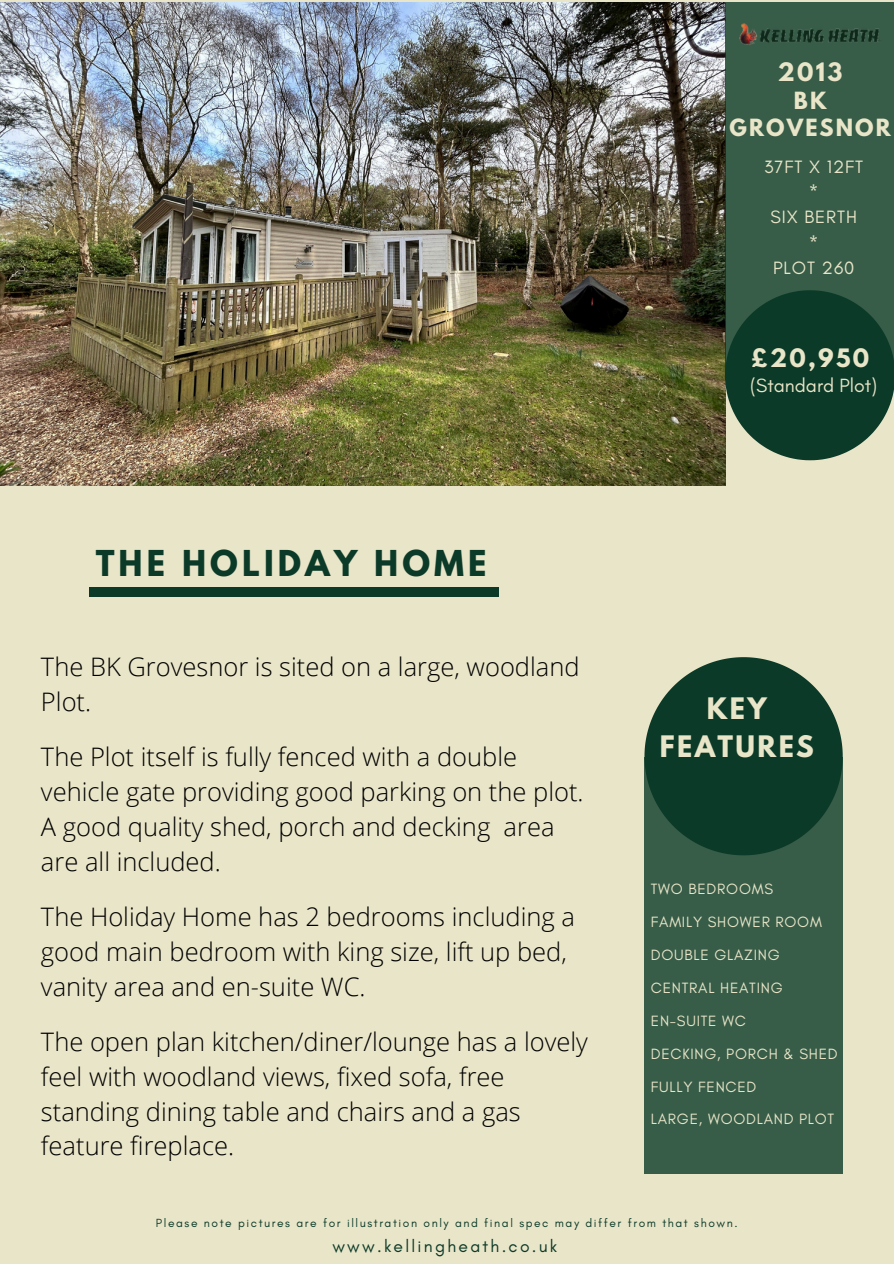
<style>
.page{position:relative;width:894px;height:1264px;background:#fff}
.page>*{position:absolute;margin:0;border:0;box-sizing:border-box;transform-origin:0 0}
.t1{font:700 31.65px "League Spartan";letter-spacing:.13em;color:#0b3a28}
.t2{font:700 26.25px/38.2px "League Spartan";letter-spacing:.09em;color:#e9e5c8;text-align:center}
.t3{font:300 25.5px/34.8px "Open Sans";color:#000}
.t4{font:700 22.5px "League Spartan";letter-spacing:.1em;color:#e9e5c8}
.t5{font:700 21px/27px "League Spartan";letter-spacing:.1em;color:#e9e5c8;text-align:center}
.t6{font:19.5px "Glacial Indifference";color:#e9e5c8}
.t7{font:18.15px/25.3px "Glacial Indifference";letter-spacing:.05em;color:#e9e5c8;text-align:center}
.t8{font:17.4px "Glacial Indifference";letter-spacing:.13em;color:#0b3a28}
.t9{font:15.15px "Glacial Indifference";letter-spacing:.05em;color:#e9e5c8}
.t10{font:12px "Glacial Indifference";letter-spacing:.13em;color:#0b3a28}
</style>
<div class="page">
<div style="left:0;top:0;width:893px;height:1263px;background:#e9e5c8"></div>
<img style="left:0;top:2px;width:724px;height:483px">
<div style="left:725px;top:2px;width:168px;height:378px;background:#375c48"></div>
<img style="left:739px;top:23px;width:141px;height:22px">
<svg style="left:725px;top:290px;width:168px;height:170px"></svg>
<div style="left:89px;top:587px;width:410px;height:10px;background:#0b3a28"></div>
<div style="left:644px;top:757px;width:198px;height:417px;background:#375c48"></div>
<svg style="left:644px;top:657px;width:198px;height:198px"></svg>
<p class="t4" style="left:777px;top:61px;width:66px">2013</p>
<p class="t5" style="left:729px;top:90px;width:163px">BK<br>GROVESNOR</p>
<p class="t7" style="left:764px;top:153px;width:100px">37FT X 12FT *<br>SIX BERTH *<br>PLOT 260</p>
<p class="t4" style="left:751px;top:347px;width:119px">£20,950</p>
<p class="t1" style="left:96px;top:547px;width:392px">THE HOLIDAY HOME</p>
<p class="t3" style="left:41px;top:648px;width:540px">The BK Grovesnor is sited on a large, woodland<br>Plot.</p>
<h4 class="t3" style="left:41px;top:738px;width:544px">The Plot itself is fully fenced with a double vehicle gate providing good parking on the plot.<br>A good quality shed, porch and decking area are all included.</h4>
<p class="t3" style="left:41px;top:898px;width:535px">The Holiday Home has 2 bedrooms including a good main bedroom with king size, lift up bed, vanity area and en-suite WC.</p>
<h6 class="t3" style="left:41px;top:1023px;width:548px">The open plan kitchen/diner/lounge has a lovely feel with woodland views, fixed sofa, free standing dining table and chairs and a gas feature fireplace.</h6>
<p class="t6" style="left:750px;top:374px;width:129px">(Standard Plot)</p>
<p class="t2" style="left:659px;top:692px;width:155px">KEY<br>FEATURES</p>
<h4 class="t9" style="left:650px;top:879px;width:124px">TWO BEDROOMS</h4>
<h1 class="t9" style="left:650px;top:912px;width:172px">FAMILY SHOWER ROOM</h1>
<h3 class="t9" style="left:650px;top:945px;width:130px">DOUBLE GLAZING</h3>
<h3 class="t9" style="left:650px;top:978px;width:133px">CENTRAL HEATING</h3>
<h3 class="t9" style="left:650px;top:1011px;width:96px">EN-SUITE WC</h3>
<h3 class="t9" style="left:650px;top:1044px;width:188px">DECKING, PORCH &amp; SHED</h3>
<p class="t9" style="left:650px;top:1077px;width:107px">FULLY FENCED</p>
<h2 class="t9" style="left:650px;top:1109px;width:185px">LARGE, WOODLAND PLOT</h2>
<p class="t10" style="left:156px;top:1215px;width:583px">Please note pictures are for illustration only and final spec may differ from that shown.</p>
<p class="t8" style="left:332px;top:1234px;width:226px">www.kellingheath.co.uk</p>
</div>
